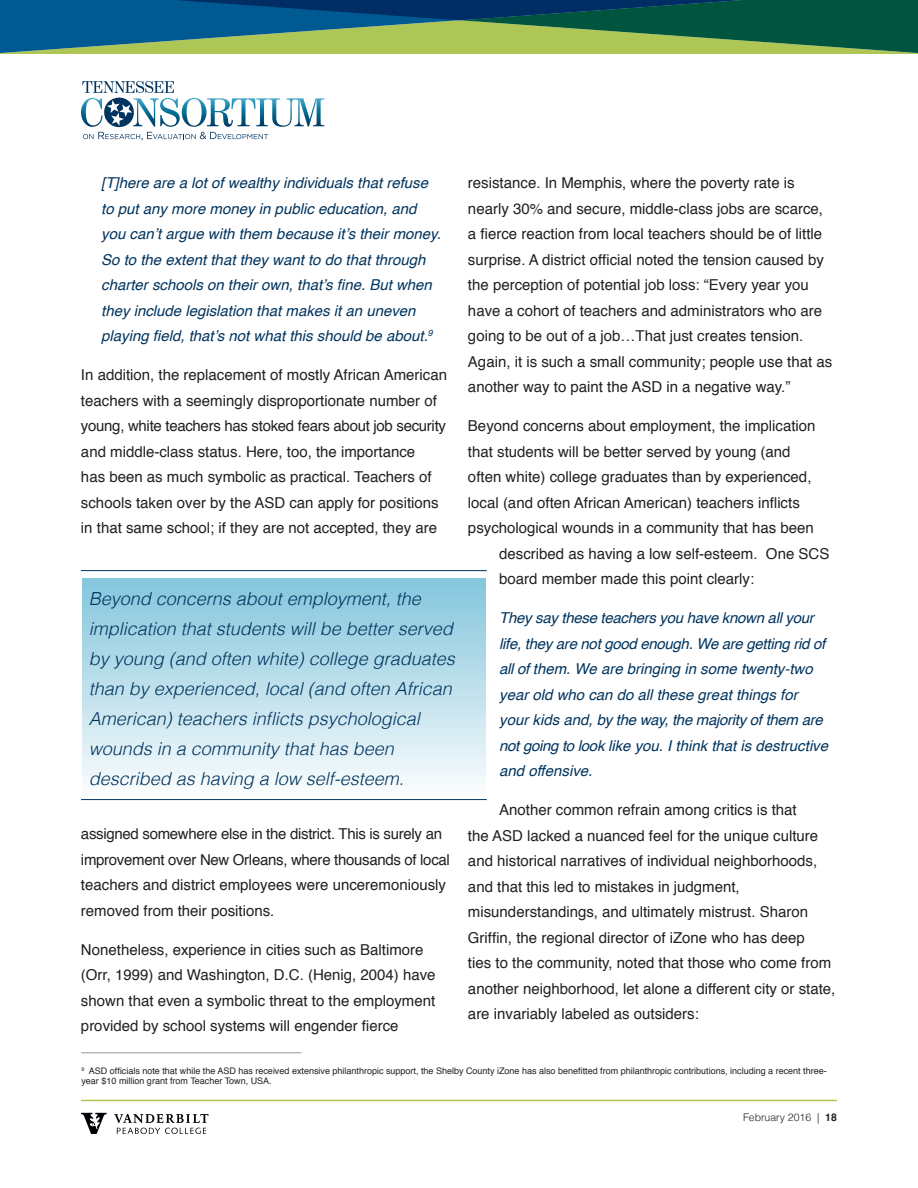
<style>
.page{position:relative;width:918px;height:1188px;background:#fff}
.page>*{position:absolute;margin:0;border:0;box-sizing:border-box;transform-origin:0 0}
.t1{font:italic 300 18px/30px "Helvetica";color:#00345e}
.t2{font:15px/25.5px "Helvetica";color:#231f20}
.t3{font:italic 15px/25.5px "Helvetica";color:#00345e}
.t4{font:italic 15px/25.5px "Helvetica";letter-spacing:-.02em;color:#00345e}
.t5{font:15px/25.5px "Helvetica";letter-spacing:-.02em;color:#231f20}
.t6{font:300 10.5px "Helvetica";color:#231f20}
.t7{font:9px/10.8px "Helvetica";color:#231f20}
.s1{font-weight:700}
</style>
<div class="page">
<svg style="left:0;top:0;width:918px;height:54px;background:#387662"></svg>
<svg style="left:81px;top:81px;width:243px;height:59px"></svg>
<hr style="left:81px;top:1100px;width:756px;height:1px;background:#adc656">
<svg style="left:81px;top:1113px;width:26px;height:21px"></svg>
<svg style="left:114px;top:1114px;width:94px;height:20px"></svg>
<div style="left:82px;top:579px;width:404px;height:220px;background:linear-gradient(to bottom,#84c5dc,#fbfdfd)"></div>
<hr style="left:81px;top:570px;width:406px;height:1px;background:#00345e">
<hr style="left:81px;top:799px;width:406px;height:1px;background:#00345e">
<p class="t3" style="left:101px;top:172px;width:341px">[T]here are a lot of wealthy individuals that refuse to put any more money in public education, and you can’t argue with them because it’s their money.<br>So to the extent that they want to do that through charter schools on their own, that’s fine. But when they include legislation that makes it an uneven playing field, that’s not what this should be about.<sup>9</sup></p>
<p class="t2" style="left:81px;top:364px;width:368px">In addition, the replacement of mostly African American teachers with a seemingly disproportionate number of young, white teachers has stoked fears about job security and middle-class status. Here, too, the importance<br>has been as much symbolic as practical. Teachers of schools taken over by the ASD can apply for positions in that same school; if they are not accepted, they are</p>
<p class="t1" style="left:89px;top:585px;width:368px">Beyond concerns about employment, the implication that students will be better served by young (and often white) college graduates than by experienced, local (and often African American) teachers inflicts psychological wounds in a community that has been described as having a low self-esteem.</p>
<p class="t5" style="left:81px;top:823px;width:370px">assigned somewhere else in the district. This is surely an improvement over New Orleans, where thousands of local teachers and district employees were unceremoniously removed from their positions.</p>
<p class="t2" style="left:81px;top:938px;width:356px">Nonetheless, experience in cities such as Baltimore (Orr, 1999) and Washington, D.C. (Henig, 2004) have shown that even a symbolic threat to the employment provided by school systems will engender fierce</p>
<p class="t2" style="left:468px;top:172px;width:366px">resistance. In Memphis, where the poverty rate is nearly 30% and secure, middle-class jobs are scarce, a fierce reaction from local teachers should be of little surprise. A district official noted the tension caused by the perception of potential job loss: “Every year you have a cohort of teachers and administrators who are going to be out of a job…That just creates tension.<br>Again, it is such a small community; people use that as another way to paint the ASD in a negative way.”</p>
<p class="t2" style="left:468px;top:415px;width:349px">Beyond concerns about employment, the implication</p>
<p class="t2" style="left:468px;top:440px;width:324px">that students will be better served by young (and</p>
<p class="t2" style="left:468px;top:466px;width:345px">often white) college graduates than by experienced,</p>
<p class="t2" style="left:468px;top:491px;width:333px">local (and often African American) teachers inflicts</p>
<p class="t2" style="left:468px;top:517px;width:347px">psychological wounds in a community that has been</p>
<p class="t2" style="left:499px;top:542px;width:332px">described as having a low self-esteem. One SCS</p>
<p class="t2" style="left:499px;top:568px;width:257px">board member made this point clearly:</p>
<p class="t4" style="left:499px;top:607px;width:330px">They say these teachers you have known all your life, they are not good enough. We are getting rid of all of them. We are bringing in some twenty-two year old who can do all these great things for your kids and, by the way, the majority of them are not going to look like you. I think that is destructive and offensive.</p>
<p class="t2" style="left:468px;top:799px;width:369px;text-indent:31px">Another common refrain among critics is that<br>the ASD lacked a nuanced feel for the unique culture and historical narratives of individual neighborhoods, and that this led to mistakes in judgment, misunderstandings, and ultimately mistrust. Sharon Griffin, the regional director of iZone who has deep<br>ties to the community, noted that those who come from another neighborhood, let alone a different city or state, are invariably labeled as outsiders:</p>
<p class="t7" style="left:81px;top:1044px;width:222px">____________________________________________</p>
<p class="t7" style="left:81px;top:1066px;width:747px"><sup>9</sup> ASD officials note that while the ASD has received extensive philanthropic support, the Shelby County iZone has also benefitted from philanthropic contributions, including a recent three&shy;year $10 million grant from Teacher Town, USA.</p>
<p class="t6" style="left:743px;top:1113px;width:95px">February 2016 | <span class="s1">18</span></p>
</div>
